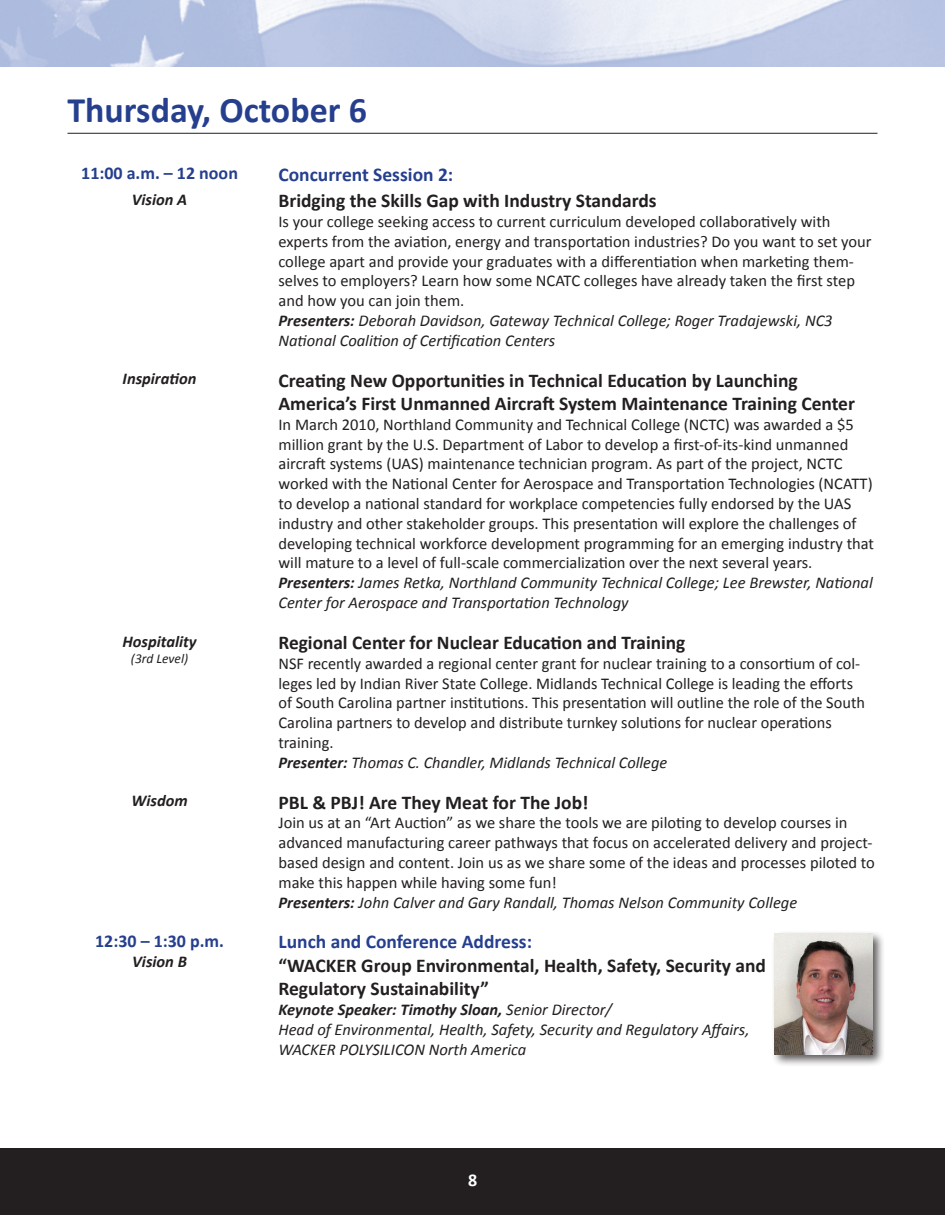
<style>
.page{position:relative;width:945px;height:1215px;background:#fff}
.page>*{position:absolute;margin:0;border:0;box-sizing:border-box;transform-origin:0 0}
.t1{font:700 36px "Calibri";color:#253f8e}
.t2{font:700 19.5px/23.4px "Calibri";color:#231f20}
.t3{font:700 19.5px "Calibri";color:#253f8e}
.t4{font:700 18px "Calibri";color:#253f8e}
.t5{font:700 18px "Calibri";color:#fff}
.t6{font:16.5px/19.8px "Calibri";color:#231f20}
.t7{font:italic 16.5px/19.8px "Calibri";color:#231f20}
.t8{font:italic 700 16.5px "Calibri";color:#231f20}
.t9{font:italic 13.5px "Calibri";color:#231f20}
.s1{font-weight:700;font-style:italic}
.s2{font-style:italic}
.s3{font-weight:700}
</style>
<div class="page">
<hr style="left:68px;top:133px;width:810px;height:1px;background:#231f20">
<div style="left:0;top:1148px;width:945px;height:67px;background:#231f20"></div>
<div style="left:771px;top:930px;width:114px;height:138px;background:#231f20;opacity:.75"></div>
<img style="left:775px;top:934px;width:98px;height:120px">
<img style="left:0;top:0;width:945px;height:67px">
<h1 class="t1" style="left:68px;top:87px;width:301px">Thursday, October 6</h1>
<p class="t4" style="left:81px;top:162px;width:158px">11:00 a.m. – 12 noon</p>
<p class="t3" style="left:278px;top:162px;width:176px">Concurrent Session 2:</p>
<p class="t8" style="left:132px;top:189px;width:57px">Vision A</p>
<p class="t2" style="left:278px;top:188px;width:380px">Bridging the Skills Gap with Industry Standards</p>
<p class="t6" style="left:278px;top:211px;width:595px">Is your college seeking access to current curriculum developed collaboratively with experts from the aviation, energy and transportation industries? Do you want to set your college apart and provide your graduates with a differentiation when marketing them&shy;selves to employers? Learn how some NCATC colleges have already taken the first step and how you can join them.<br><span class="s1">Presenters:</span> <span class="s2">Deborah Davidson, Gateway Technical College; Roger Tradajewski, NC3<br>National Coalition of Certification Centers</span></p>
<p class="t8" style="left:123px;top:369px;width:75px">Inspiration</p>
<p class="t2" style="left:278px;top:368px;width:578px">Creating New Opportunities in Technical Education by Launching<br>America’s First Unmanned Aircraft System Maintenance Training Center</p>
<p class="t6" style="left:278px;top:414px;width:597px">In March 2010, Northland Community and Technical College (NCTC) was awarded a $5 million grant by the U.S. Department of Labor to develop a first-of-its-kind unmanned aircraft systems (UAS) maintenance technician program. As part of the project, NCTC worked with the National Center for Aerospace and Transportation Technologies (NCATT) to develop a national standard for workplace competencies fully endorsed by the UAS industry and other stakeholder groups. This presentation will explore the challenges of developing technical workforce development programming for an emerging industry that will mature to a level of full-scale commercialization over the next several years.<br><span class="s1">Presenters:</span> <span class="s2">James Retka, Northland Community Technical College; Lee Brewster, National Center for Aerospace and Transportation Technology</span></p>
<p class="t8" style="left:123px;top:631px;width:76px">Hospitality</p>
<p class="t9" style="left:131px;top:650px;width:59px">(3rd Level)</p>
<p class="t2" style="left:278px;top:630px;width:408px">Regional Center for Nuclear Education and Training</p>
<p class="t6" style="left:278px;top:653px;width:588px">NSF recently awarded a regional center grant for nuclear training to a consortium of col&shy;leges led by Indian River State College. Midlands Technical College is leading the efforts of South Carolina partner institutions. This presentation will outline the role of the South Carolina partners to develop and distribute turnkey solutions for nuclear operations training.<br><span class="s1">Presenter:</span> <span class="s2">Thomas C. Chandler, Midlands Technical College</span></p>
<p class="t8" style="left:131px;top:791px;width:58px">Wisdom</p>
<p class="t2" style="left:278px;top:789px;width:312px">PBL &amp; PBJ! Are They Meat for The Job!</p>
<p class="t6" style="left:278px;top:812px;width:598px">Join us at an “Art Auction” as we share the tools we are piloting to develop courses in advanced manufacturing career pathways that focus on accelerated delivery and project&shy;based design and content. Join us as we share some of the ideas and processes piloted to make this happen while having some fun!<br><span class="s1">Presenters:</span> <span class="s2">John Calver and Gary Randall, Thomas Nelson Community College</span></p>
<p class="t4" style="left:95px;top:930px;width:130px">12:30 – 1:30 p.m.</p>
<p class="t8" style="left:132px;top:951px;width:56px">Vision B</p>
<p class="t3" style="left:278px;top:930px;width:255px">Lunch and Conference Address:</p>
<p class="t2" style="left:278px;top:953px;width:489px">“WACKER Group Environmental, Health, Safety, Security and<br>Regulatory Sustainability”</p>
<p class="t7" style="left:278px;top:999px;width:473px"><span class="s3">Keynote Speaker: Timothy Sloan,</span> Senior Director/<br>Head of Environmental, Health, Safety, Security and Regulatory Affairs,<br>WACKER POLYSILICON North America</p>
<p class="t5" style="left:468px;top:1169px;width:11px">8</p>
</div>
